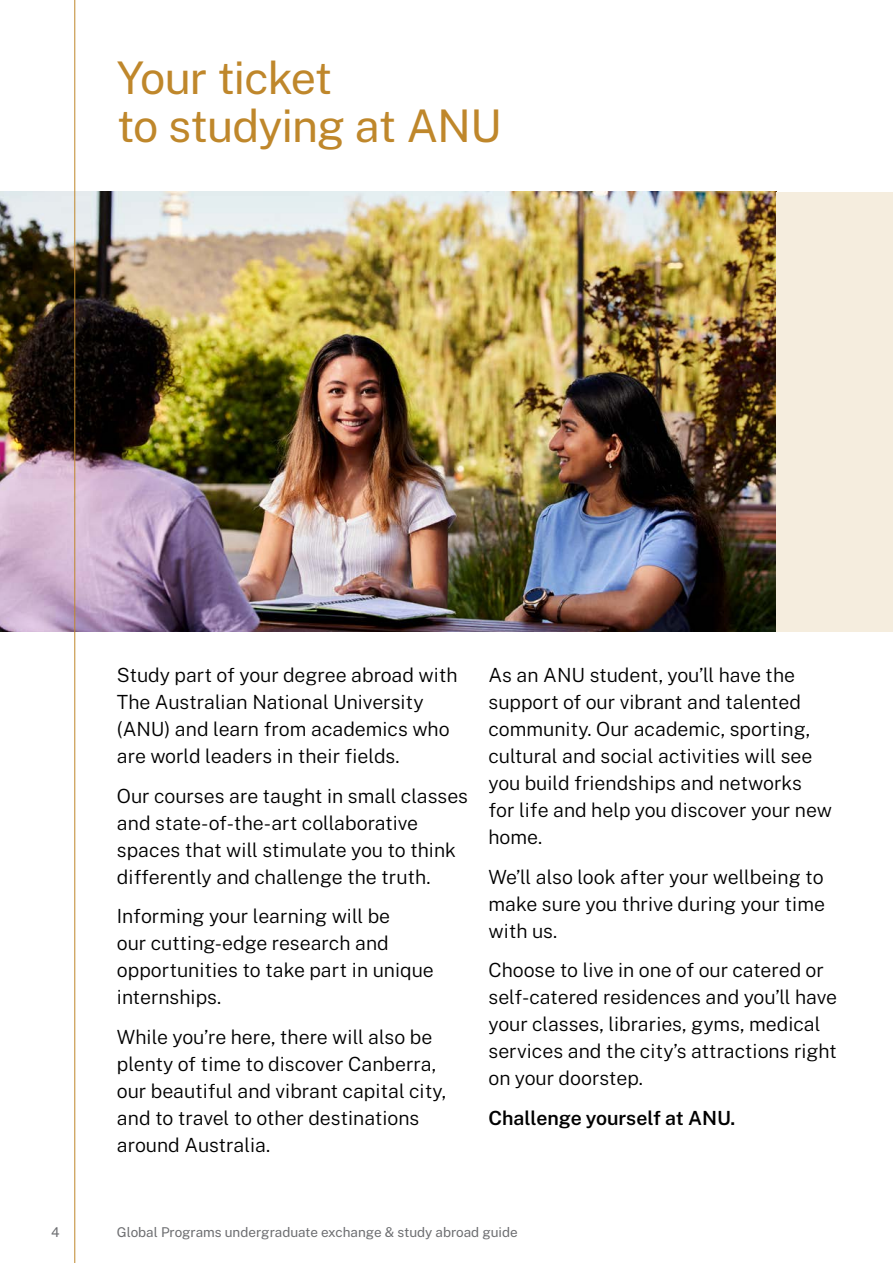
<style>
.page{position:relative;width:893px;height:1263px;background:#fff}
.page>*{position:absolute;margin:0;border:0;box-sizing:border-box;transform-origin:0 0}
.H2{font:45px/48px "Public Sans";letter-spacing:-.025em;color:#bf872b}
.copy_12_18{font:300 19.5px/27px "Public Sans";color:#000}
.copy_12_18-2{font:600 19.5px "Public Sans";color:#000}
.t1{font:13.5px "Public Sans";color:#6d6e71}
</style>
<div class="page">
<img style="left:0;top:192px;width:776px;height:439px">
<div style="left:776px;top:192px;width:117px;height:439px;background:#f5edde"></div>
<hr style="left:74px;top:0;width:1px;height:1263px;background:#bf872b">
<h2 class="H2" style="left:117px;top:51px;width:386px">Your ticket<br>to studying at ANU</h2>
<p class="t1" style="left:51px;top:1223px;width:10px">4</p>
<p class="copy_12_18" style="left:117px;top:660px;width:342px">Study part of your degree abroad with The Australian National University (ANU) and learn from academics who are world leaders in their fields.</p>
<p class="copy_12_18" style="left:117px;top:781px;width:353px">Our courses are taught in small classes and state-of-the-art collaborative spaces that will stimulate you to think differently and challenge the truth.</p>
<p class="copy_12_18" style="left:117px;top:902px;width:318px">Informing your learning will be<br>our cutting-edge research and opportunities to take part in unique internships.</p>
<p class="copy_12_18" style="left:117px;top:1022px;width:331px">While you’re here, there will also be plenty of time to discover Canberra, our beautiful and vibrant capital city, and to travel to other destinations around Australia.</p>
<p class="copy_12_18" style="left:488px;top:660px;width:345px">As an ANU student, you’ll have the support of our vibrant and talented community. Our academic, sporting, cultural and social activities will see you build friendships and networks for life and help you discover your new home.</p>
<p class="copy_12_18" style="left:488px;top:862px;width:338px;text-align:justify">We’ll also look after your wellbeing to make sure you thrive during your time with us.</p>
<p class="copy_12_18" style="left:488px;top:956px;width:350px">Choose to live in one of our catered or self-catered residences and you’ll have your classes, libraries, gyms, medical services and the city’s attractions right on your doorstep.</p>
<p class="copy_12_18-2" style="left:488px;top:1104px;width:248px">Challenge yourself at ANU.</p>
<p class="t1" style="left:117px;top:1223px;width:402px">Global Programs undergraduate exchange &amp; study abroad guide</p>
</div>
